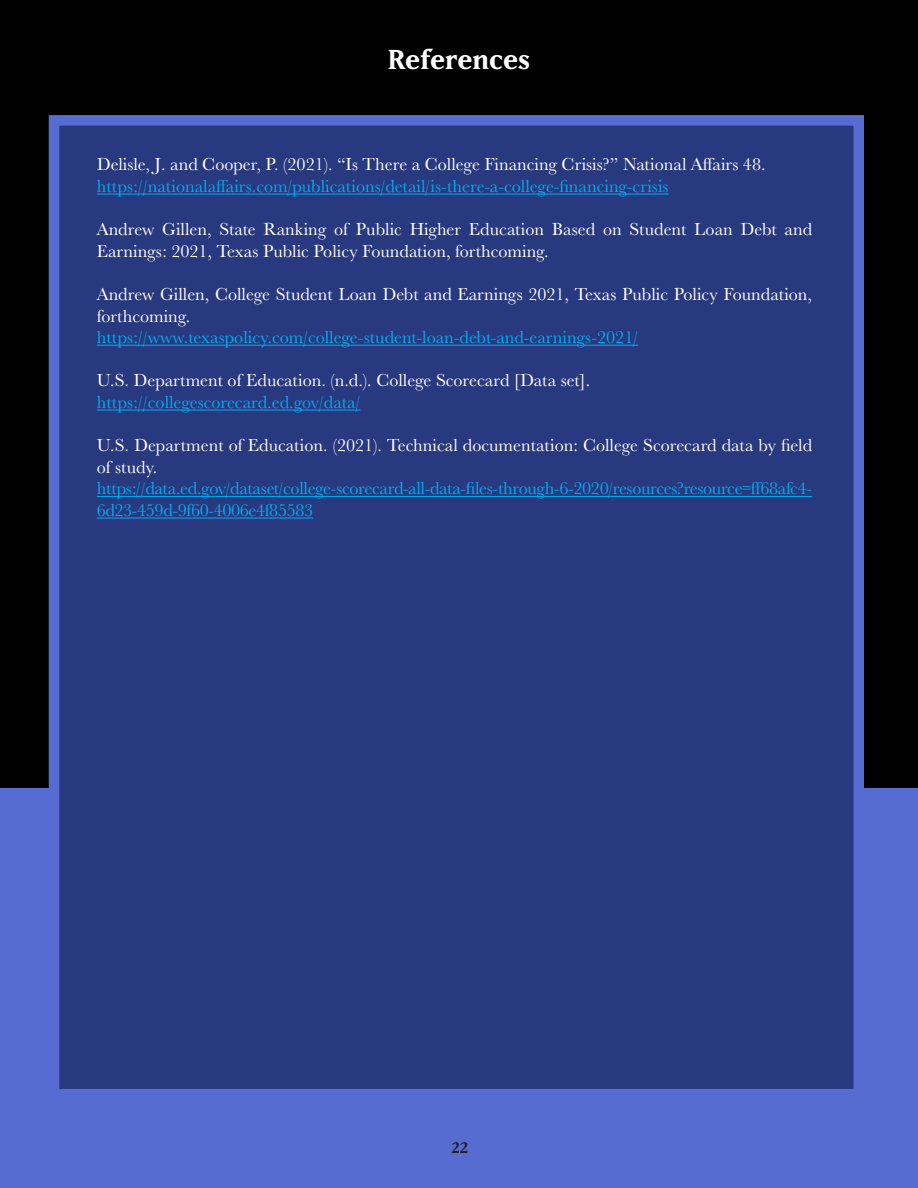
<style>
.page{position:relative;width:918px;height:1188px;background:#fff}
.page>*{position:absolute;margin:0;border:0;box-sizing:border-box;transform-origin:0 0}
.t1{font:700 27px "Matrix IIOT";color:#fff}
.t2{font:18px/21.6px "Baskerville URW";color:#fff}
.t3{font:18px "Baskerville URW";color:#00aeef}
.t4{font:18px/21.6px "Baskerville URW";letter-spacing:-.02em;color:#00aeef}
.t5{font:700 15px "Matrix IIOT";color:#231f20}
</style>
<div class="page">
<div style="left:0;top:0;width:918px;height:1147px;background:#000"></div>
<div style="left:0;top:788px;width:918px;height:400px;background:#566cd1"></div>
<div style="left:49px;top:115px;width:815px;height:984px;background:#29397f;border:10px solid #566cd1"></div>
<hr style="left:97px;top:194px;width:572px;height:1px;background:#00aeef">
<hr style="left:97px;top:345px;width:541px;height:1px;background:#00aeef">
<hr style="left:97px;top:410px;width:263px;height:1px;background:#00aeef">
<hr style="left:97px;top:496px;width:715px;height:1px;background:#00aeef">
<hr style="left:97px;top:518px;width:216px;height:1px;background:#00aeef">
<p class="t1" style="left:388px;top:43px;width:144px">References</p>
<p class="t2" style="left:97px;top:153px;width:670px">Delisle, J. and Cooper, P. (2021). “Is There a College Financing Crisis?” National Affairs 48.</p>
<p class="t3" style="left:97px;top:174px;width:573px">https://nationalaffairs.com/publications/detail/is-there-a-college-financing-crisis</p>
<p class="t2" style="left:97px;top:218px;width:717px">Andrew Gillen, State Ranking of Public Higher Education Based on Student Loan Debt and<br>Earnings: 2021, Texas Public Policy Foundation, forthcoming.</p>
<p class="t2" style="left:97px;top:283px;width:717px">Andrew Gillen, College Student Loan Debt and Earnings 2021, Texas Public Policy Foundation, forthcoming.</p>
<p class="t3" style="left:97px;top:325px;width:543px">https://www.texaspolicy.com/college-student-loan-debt-and-earnings-2021/</p>
<p class="t2" style="left:97px;top:369px;width:495px">U.S. Department of Education. (n.d.). College Scorecard [Data set].</p>
<p class="t3" style="left:97px;top:390px;width:265px">https://collegescorecard.ed.gov/data/</p>
<p class="t2" style="left:97px;top:434px;width:717px">U.S. Department of Education. (2021). Technical documentation: College Scorecard data by field of study.</p>
<p class="t4" style="left:97px;top:477px;width:717px">https://data.ed.gov/dataset/college-scorecard-all-data-files-through-6-2020/resources?resource=ff68afc4-<br>6d23-459d-9f60-4006e4f85583</p>
<p class="t5" style="left:452px;top:1139px;width:18px">22</p>
</div>
